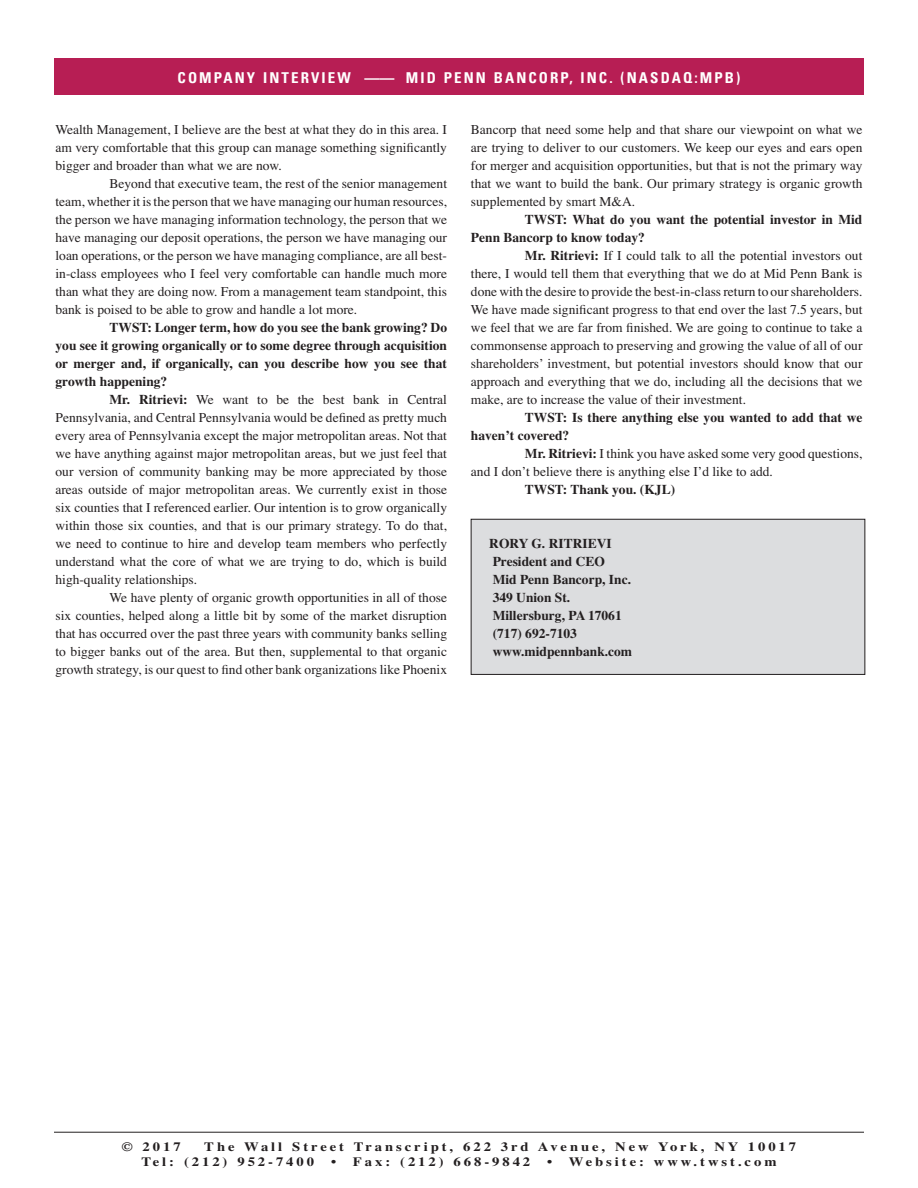
<style>
.page{position:relative;width:918px;height:1188px;background:#fff}
.page>*{position:absolute;margin:0;border:0;box-sizing:border-box;transform-origin:0 0}
.t1{font:700 condensed 15px "Univers LT";letter-spacing:.14em;color:#fff}
.t2{font:13.5px/18px "Times";color:#231f20;text-align:justify}
.t3{font:700 13.5px/18px "Times";color:#231f20}
.bio{font:700 12.75px "Times";letter-spacing:.2em;color:#231f20;scale:1.15 1}
.s1{font-weight:700}
</style>
<div class="page">
<div style="left:54px;top:58px;width:810px;height:36px;background:#b71e54"></div>
<div style="left:471px;top:519px;width:394px;height:155px;background:#dcdddf"></div>
<div style="left:471px;top:519px;width:394px;height:156px;border:1px solid #231f20"></div>
<hr style="left:54px;top:1132px;width:810px;height:1px;background:#231f20">
<p class="t1" style="left:178px;top:69px;width:564px">COMPANY INTERVIEW —— MID PENN BANCORP, INC. (NASDAQ:MPB)</p>
<p class="t2" style="left:56px;top:121px;width:393px">Wealth Management, I believe are the best at what they do in this area. I am very comfortable that this group can manage something significantly bigger and broader than what we are now.</p>
<p class="t2" style="left:56px;top:175px;width:393px;text-indent:54px">Beyond that executive team, the rest of the senior management team, whether it is the person that we have managing our human resources, the person we have managing information technology, the person that we have managing our deposit operations, the person we have managing our loan operations, or the person we have managing compliance, are all best&shy;in-class employees who I feel very comfortable can handle much more than what they are doing now. From a management team standpoint, this bank is poised to be able to grow and handle a lot more.</p>
<p class="t3" style="left:56px;top:319px;width:393px;text-align:justify;text-indent:54px">TWST: Longer term, how do you see the bank growing? Do you see it growing organically or to some degree through acquisition or merger and, if organically, can you describe how you see that growth happening?</p>
<p class="t2" style="left:56px;top:391px;width:393px;text-indent:54px"><span class="s1">Mr. Ritrievi:</span> We want to be the best bank in Central Pennsylvania, and Central Pennsylvania would be defined as pretty much every area of Pennsylvania except the major metropolitan areas. Not that we have anything against major metropolitan areas, but we just feel that our version of community banking may be more appreciated by those areas outside of major metropolitan areas. We currently exist in those six counties that I referenced earlier. Our intention is to grow organically within those six counties, and that is our primary strategy. To do that, we need to continue to hire and develop team members who perfectly understand what the core of what we are trying to do, which is build high-quality relationships.</p>
<p class="t2" style="left:56px;top:589px;width:393px;text-indent:54px">We have plenty of organic growth opportunities in all of those six counties, helped along a little bit by some of the market disruption that has occurred over the past three years with community banks selling to bigger banks out of the area. But then, supplemental to that organic growth strategy, is our quest to find other bank organizations like Phoenix</p>
<p class="t2" style="left:471px;top:121px;width:393px">Bancorp that need some help and that share our viewpoint on what we are trying to deliver to our customers. We keep our eyes and ears open for merger and acquisition opportunities, but that is not the primary way that we want to build the bank. Our primary strategy is organic growth supplemented by smart M&amp;A.</p>
<p class="t3" style="left:471px;top:211px;width:393px;text-indent:54px">TWST: What do you want the potential investor in Mid<br>Penn Bancorp to know today?</p>
<p class="t2" style="left:471px;top:247px;width:393px;text-indent:54px"><span class="s1">Mr. Ritrievi:</span> If I could talk to all the potential investors out there, I would tell them that everything that we do at Mid Penn Bank is done with the desire to provide the best-in-class return to our shareholders.<br>We have made significant progress to that end over the last 7.5 years, but we feel that we are far from finished. We are going to continue to take a commonsense approach to preserving and growing the value of all of our shareholders’ investment, but potential investors should know that our approach and everything that we do, including all the decisions that we make, are to increase the value of their investment.</p>
<p class="t3" style="left:471px;top:409px;width:393px;text-indent:54px">TWST: Is there anything else you wanted to add that we haven’t covered?</p>
<p class="t2" style="left:471px;top:445px;width:393px;text-indent:54px"><span class="s1">Mr. Ritrievi:</span> I think you have asked some very good questions, and I don’t believe there is anything else I’d like to add.</p>
<p class="t3" style="left:525px;top:481px;width:152px">TWST: Thank you. (KJL)</p>
<p class="t3" style="left:489px;top:535px;width:124px">RORY G. RITRIEVI</p>
<p class="t3" style="left:493px;top:553px;width:114px">President and CEO</p>
<p class="t3" style="left:493px;top:571px;width:140px">Mid Penn Bancorp, Inc.</p>
<p class="t3" style="left:493px;top:589px;width:79px">349 Union St.</p>
<p class="t3" style="left:493px;top:607px;width:131px">Millersburg, PA 17061</p>
<p class="t3" style="left:493px;top:625px;width:86px">(717) 692-7103</p>
<p class="t3" style="left:493px;top:643px;width:141px">www.midpennbank.com</p>
<p class="bio" style="left:122px;top:1138px;width:53px">© 2017</p>
<p class="bio" style="left:204px;top:1138px;width:516px">The Wall Street Transcript, 622 3rd Avenue, New York, NY 10017</p>
<p class="bio" style="left:141px;top:1153px;width:152px">Tel: (212) 952-7400</p>
<p class="bio" style="left:331px;top:1153px;width:175px">• Fax: (212) 668-9842</p>
<p class="bio" style="left:547px;top:1153px;width:201px">• Website: www.twst.com</p>
</div>
